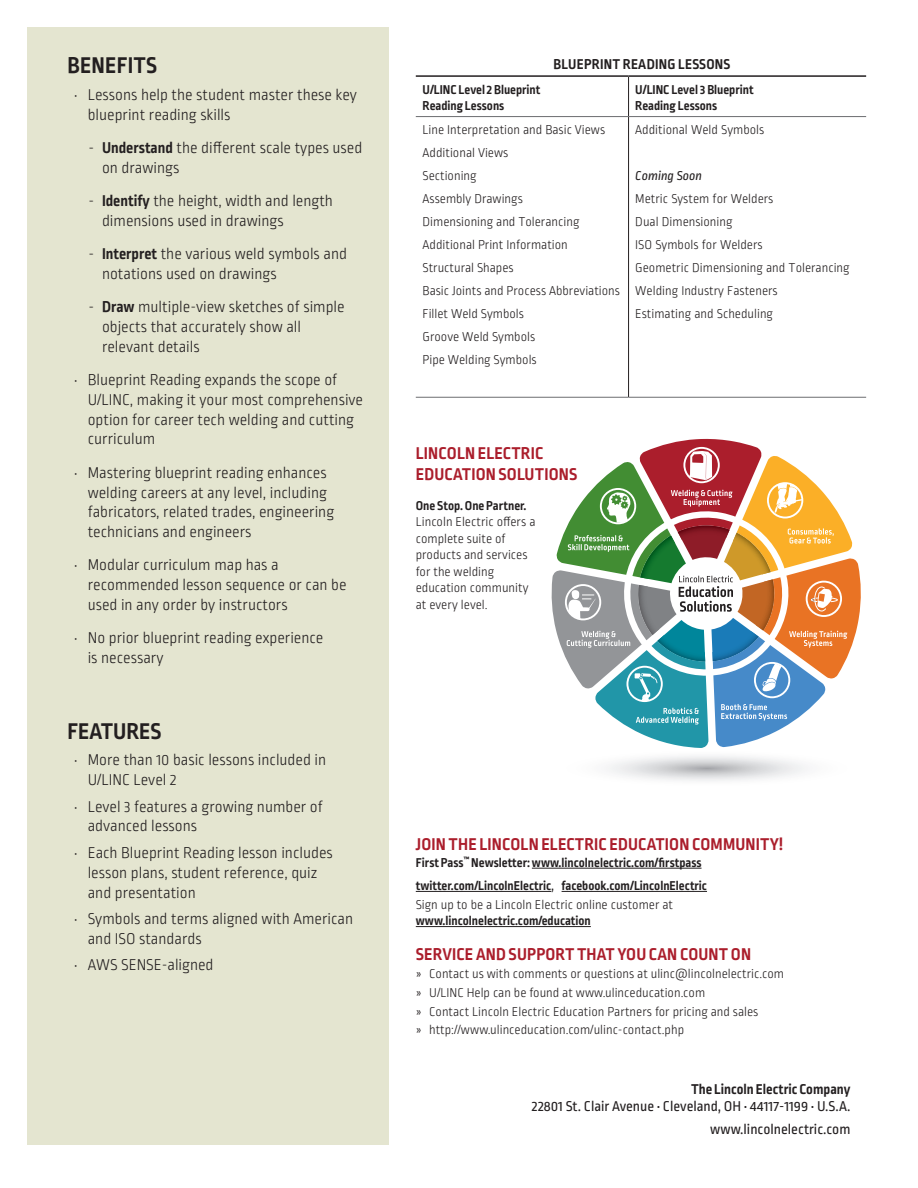
<style>
.page{position:relative;width:918px;height:1188px;background:#fff}
.page>*{position:absolute;margin:0;border:0;box-sizing:border-box;transform-origin:0 0}
.t1{font:700 24px "Ropa Sans Pro";color:#231f20}
.t2{font:700 18px/21px "Ropa Sans Pro";letter-spacing:.01em;color:#ab1e2c}
.t3{font:300 16.5px/19.8px "Ropa Sans Pro";color:#231f20}
.t4{font:15px "Ropa Sans Pro";color:#231f20}
.t5{font:700 15px "Ropa Sans Pro";color:#231f20}
.t6{font:700 15px "Ropa Sans Pro";letter-spacing:.02em;color:#231f20}
.table_text{font:300 13.5px/16.5px "Ropa Sans Pro";color:#231f20}
.table_heading{font:300 13.5px "Ropa Sans Pro";color:#231f20}
.table_text-2{font:700 13.5px/16.2px "Ropa Sans Pro";color:#231f20}
.table_text-3{font:italic 13.5px "Ropa Sans Pro";color:#231f20}
.s1{font-size:15px}
.s2{font-weight:700}
.s3{font-weight:400}
</style>
<div class="page">
<svg style="left:551px;top:439px;width:310px;height:342px"></svg>
<div style="left:600px;top:488px;width:36px;height:36px;border:2px solid #fff;border-radius:50%"></div>
<div style="left:27px;top:27px;width:362px;height:1117px;background:#e4e5d0"></div>
<hr style="left:628px;top:77px;width:1px;height:39px;background:#231f20">
<hr style="left:628px;top:117px;width:1px;height:280px;background:#231f20">
<hr style="left:416px;top:75px;width:213px;height:2px;background:#231f20">
<hr style="left:629px;top:75px;width:237px;height:2px;background:#231f20">
<hr style="left:416px;top:116px;width:213px;height:1px;background:#6c6d70">
<hr style="left:629px;top:116px;width:237px;height:1px;background:#6c6d70">
<hr style="left:416px;top:397px;width:213px;height:1px;background:#6c6d70">
<hr style="left:629px;top:397px;width:237px;height:1px;background:#6c6d70">
<hr style="left:532px;top:868px;width:170px;height:1px;background:#231f20">
<hr style="left:416px;top:891px;width:135px;height:1px;background:#231f20">
<hr style="left:562px;top:891px;width:145px;height:1px;background:#231f20">
<hr style="left:416px;top:926px;width:175px;height:1px;background:#231f20">
<p class="t1" style="left:68px;top:52px;width:91px">BENEFITS</p>
<p class="t3" style="left:88px;top:86px;width:271px;text-indent:-14px"><span class="s1">•</span> Lessons help the student master these key blueprint reading skills</p>
<p class="t3" style="left:102px;top:139px;width:262px;text-indent:-14px">- <span class="s2">Understand</span> the different scale types used on drawings</p>
<p class="t3" style="left:102px;top:192px;width:232px;text-indent:-14px">- <span class="s2">Identify</span> the height, width and length dimensions used in drawings</p>
<p class="t3" style="left:102px;top:245px;width:247px;text-indent:-14px">- <span class="s2">Interpret</span> the various weld symbols and notations used on drawings</p>
<p class="t3" style="left:102px;top:298px;width:244px;text-indent:-14px">- <span class="s2">Draw</span> multiple-view sketches of simple objects that accurately show all relevant details</p>
<p class="t3" style="left:88px;top:371px;width:277px;text-indent:-14px"><span class="s1">•</span> Blueprint Reading expands the scope of U/LINC, making it your most comprehensive option for career tech welding and cutting curriculum</p>
<p class="t3" style="left:88px;top:464px;width:248px;text-indent:-14px"><span class="s1">•</span> Mastering blueprint reading enhances welding careers at any level, including fabricators, related trades, engineering technicians and engineers</p>
<p class="t3" style="left:88px;top:556px;width:260px;text-indent:-14px"><span class="s1">•</span> Modular curriculum map has a recommended lesson sequence or can be used in any order by instructors</p>
<p class="t3" style="left:88px;top:629px;width:237px;text-indent:-14px"><span class="s1">•</span> No prior blueprint reading experience is necessary</p>
<p class="t1" style="left:68px;top:717px;width:95px">FEATURES</p>
<p class="t3" style="left:88px;top:751px;width:240px;text-indent:-14px"><span class="s1">•</span> More than 10 basic lessons included in<br>U/LINC Level 2</p>
<p class="t3" style="left:88px;top:797px;width:237px;text-indent:-14px"><span class="s1">•</span> Level 3 features a growing number of advanced lessons</p>
<p class="t3" style="left:88px;top:844px;width:247px;text-indent:-14px"><span class="s1">•</span> Each Blueprint Reading lesson includes lesson plans, student reference, quiz and presentation</p>
<p class="t3" style="left:88px;top:910px;width:267px;text-indent:-14px"><span class="s1">•</span> Symbols and terms aligned with American and ISO standards</p>
<p class="t3" style="left:74px;top:956px;width:141px"><span class="s1">•</span> AWS SENSE-aligned</p>
<p class="t6" style="left:554px;top:56px;width:178px">BLUEPRINT READING LESSONS</p>
<p class="table_text-2" style="left:423px;top:82px;width:119px">U/LINC Level 2 Blueprint<br>Reading Lessons</p>
<p class="table_text-2" style="left:635px;top:82px;width:120px">U/LINC Level 3 Blueprint<br>Reading Lessons</p>
<p class="table_heading" style="left:423px;top:123px;width:184px">Line Interpretation and Basic Views</p>
<p class="table_heading" style="left:423px;top:146px;width:87px">Additional Views</p>
<p class="table_heading" style="left:423px;top:169px;width:56px">Sectioning</p>
<p class="table_heading" style="left:423px;top:192px;width:102px">Assembly Drawings</p>
<p class="table_heading" style="left:423px;top:214px;width:158px">Dimensioning and Tolerancing</p>
<p class="table_heading" style="left:423px;top:237px;width:147px">Additional Print Information</p>
<p class="table_heading" style="left:423px;top:260px;width:93px">Structural Shapes</p>
<p class="table_heading" style="left:423px;top:283px;width:199px">Basic Joints and Process Abbreviations</p>
<p class="table_heading" style="left:423px;top:306px;width:103px">Fillet Weld Symbols</p>
<p class="table_heading" style="left:423px;top:329px;width:114px">Groove Weld Symbols</p>
<p class="table_heading" style="left:423px;top:352px;width:116px">Pipe Welding Symbols</p>
<p class="table_text" style="left:635px;top:122px;width:131px">Additional Weld Symbols</p>
<p class="table_text-3" style="left:635px;top:168px;width:68px">Coming Soon</p>
<p class="table_text" style="left:635px;top:191px;width:140px">Metric System for Welders</p>
<p class="table_text" style="left:635px;top:214px;width:99px">Dual Dimensioning</p>
<p class="table_text" style="left:635px;top:237px;width:129px">ISO Symbols for Welders</p>
<p class="table_text" style="left:635px;top:260px;width:216px">Geometric Dimensioning and Tolerancing</p>
<p class="table_text" style="left:635px;top:283px;width:144px">Welding Industry Fasteners</p>
<p class="table_text" style="left:635px;top:306px;width:139px">Estimating and Scheduling</p>
<p class="t2" style="left:416px;top:443px;width:163px">LINCOLN ELECTRIC<br>EDUCATION SOLUTIONS</p>
<p class="table_text" style="left:416px;top:498px;width:121px"><span class="s2">One Stop. One Partner.<br></span>Lincoln Electric offers a complete suite of products and services for the welding education community at every level.</p>
<p class="t2" style="left:416px;top:835px;width:369px">JOIN THE LINCOLN ELECTRIC EDUCATION COMMUNITY!</p>
<p class="table_text-2" style="left:416px;top:855px;width:287px">First Pass<sup>™</sup> Newsletter: www.lincolnelectric.com/firstpass</p>
<p class="table_text-2" style="left:416px;top:878px;width:293px">twitter.com/LincolnElectric<span class="s3">,</span> facebook.com/LincolnElectric</p>
<p class="table_text" style="left:416px;top:897px;width:259px">Sign up to be a Lincoln Electric online customer at <span class="s2">www.lincolnelectric.com/education</span></p>
<p class="t2" style="left:416px;top:944px;width:337px">SERVICE AND SUPPORT THAT YOU CAN COUNT ON</p>
<p class="table_text" style="left:416px;top:967px;width:370px">» Contact us with comments or questions at ulinc@lincolnelectric.com</p>
<p class="table_text" style="left:416px;top:985px;width:291px">» U/LINC Help can be found at www.ulinceducation.com</p>
<p class="table_text" style="left:416px;top:1004px;width:344px">» Contact Lincoln Electric Education Partners for pricing and sales</p>
<p class="table_text" style="left:416px;top:1023px;width:270px">» http://www.ulinceducation.com/ulinc-contact.php</p>
<p class="t5" style="left:691px;top:1081px;width:161px">The Lincoln Electric Company</p>
<p class="t4" style="left:532px;top:1098px;width:320px">22801 St. Clair Avenue • Cleveland, OH • 44117-1199 • U.S.A.</p>
<p class="t4" style="left:710px;top:1121px;width:142px">www.lincolnelectric.com</p>
</div>
